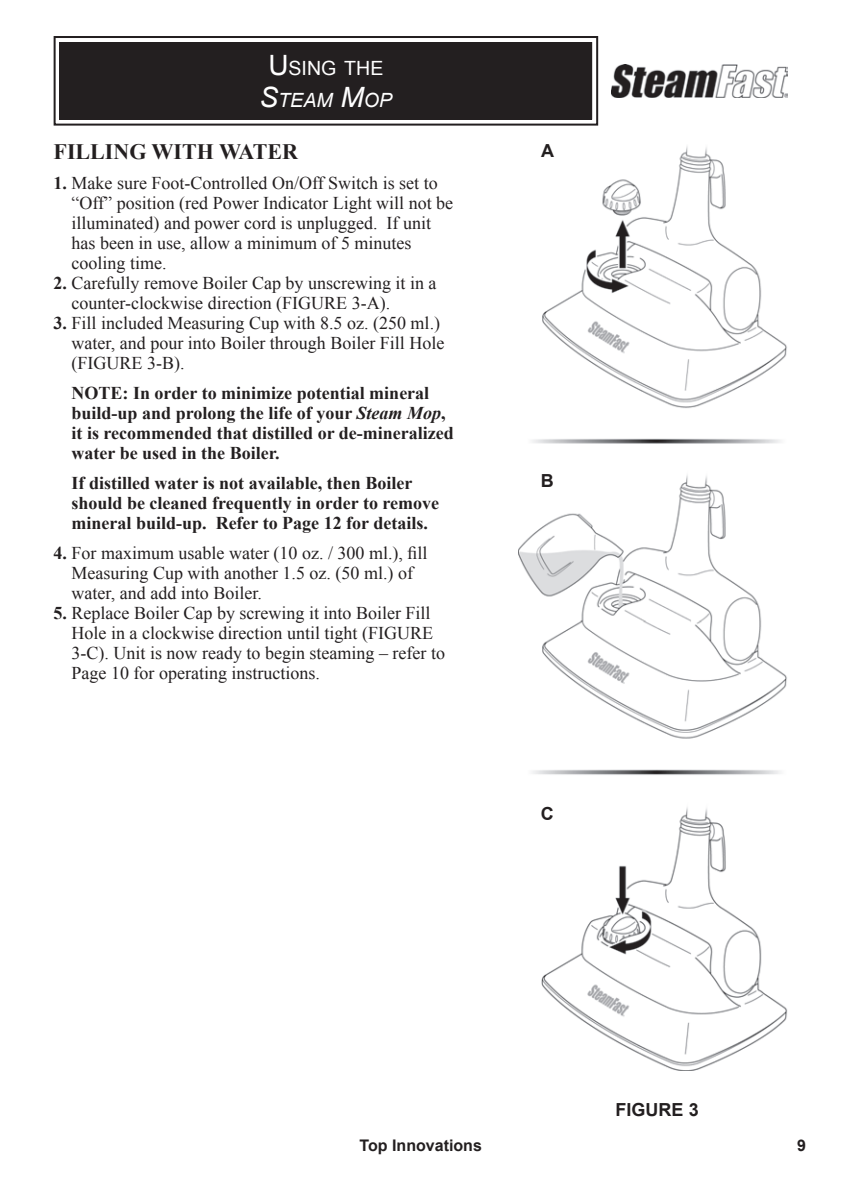
<style>
.page{position:relative;width:842px;height:1191px;background:#fff}
.page>*{position:absolute;margin:0;border:0;box-sizing:border-box;transform-origin:0 0}
.t1{font:700 22px "Times New Roman";color:#231f20}
.t2{font:19.6px/32px "Arial";color:#fff;text-align:center}
.t3{font:18px/20px "Times New Roman";color:#231f20}
.t4{font:700 18px/20px "Times New Roman";color:#231f20}
.t5{font:700 18px "Arial";color:#231f20}
.t6{font:700 16px "Arial";color:#231f20}
.s1{font-size:28px}
.s2{font-style:italic;font-size:28px}
.s3{font-style:italic}
.s4{font-weight:700}
</style>
<div class="page">
<img style="left:518px;top:146px;width:270px;height:924px">
<svg style="left:53px;top:36px;width:546px;height:90px;background:#3d3a3b"></svg>
<div style="left:60px;top:42px;width:532px;height:78px;border:6px solid #231f20"></div>
<img style="left:611px;top:64px;width:177px;height:33px">
<div style="left:538px;top:144px;width:18px;height:14px;background:#fff"></div>
<div style="left:538px;top:474px;width:18px;height:14px;background:#fff"></div>
<div style="left:538px;top:807px;width:18px;height:14px;background:#fff"></div>
<p class="t2" style="left:260px;top:52px;width:134px"><span class="s1">U</span>SING THE<br><span class="s2">S</span><span class="s3">TEAM</span> <span class="s2">M</span><span class="s3">OP</span></p>
<p class="t1" style="left:54px;top:136px;width:246px">FILLING WITH WATER</p>
<p class="t3" style="left:72px;top:173px;width:383px;text-indent:-18px"><span class="s4">1.</span> Make sure Foot-Controlled On/Off Switch is set to “Off” position (red Power Indicator Light will not be illuminated) and power cord is unplugged. If unit has been in use, allow a minimum of 5 minutes cooling time.</p>
<p class="t3" style="left:72px;top:273px;width:366px;text-indent:-18px"><span class="s4">2.</span> Carefully remove Boiler Cap by unscrewing it in a counter-clockwise direction (FIGURE 3-A).</p>
<p class="t3" style="left:72px;top:313px;width:374px;text-indent:-18px"><span class="s4">3.</span> Fill included Measuring Cup with 8.5 oz. (250 ml.) water, and pour into Boiler through Boiler Fill Hole (FIGURE 3-B).</p>
<p class="t4" style="left:72px;top:382px;width:384px">NOTE: In order to minimize potential mineral build-up and prolong the life of your <span class="s3">Steam Mop</span>, it is recommended that distilled or de-mineralized water be used in the Boiler.</p>
<p class="t4" style="left:72px;top:472px;width:369px">If distilled water is not available, then Boiler should be cleaned frequently in order to remove mineral build-up. Refer to Page 12 for details.</p>
<p class="t3" style="left:72px;top:543px;width:357px;text-indent:-18px"><span class="s4">4.</span> For maximum usable water (10 oz. / 300 ml.), fill<br>Measuring Cup with another 1.5 oz. (50 ml.) of water, and add into Boiler.</p>
<p class="t3" style="left:72px;top:603px;width:375px;text-indent:-18px"><span class="s4">5.</span> Replace Boiler Cap by screwing it into Boiler Fill Hole in a clockwise direction until tight (FIGURE 3-C). Unit is now ready to begin steaming – refer to Page 10 for operating instructions.</p>
<p class="t5" style="left:541px;top:139px;width:14px">A</p>
<p class="t5" style="left:541px;top:469px;width:14px">B</p>
<p class="t5" style="left:541px;top:802px;width:14px">C</p>
<p class="t5" style="left:616px;top:1097px;width:85px">FIGURE 3</p>
<p class="t6" style="left:360px;top:1134px;width:124px">Top Innovations</p>
<p class="t6" style="left:797px;top:1134px;width:10px">9</p>
</div>
